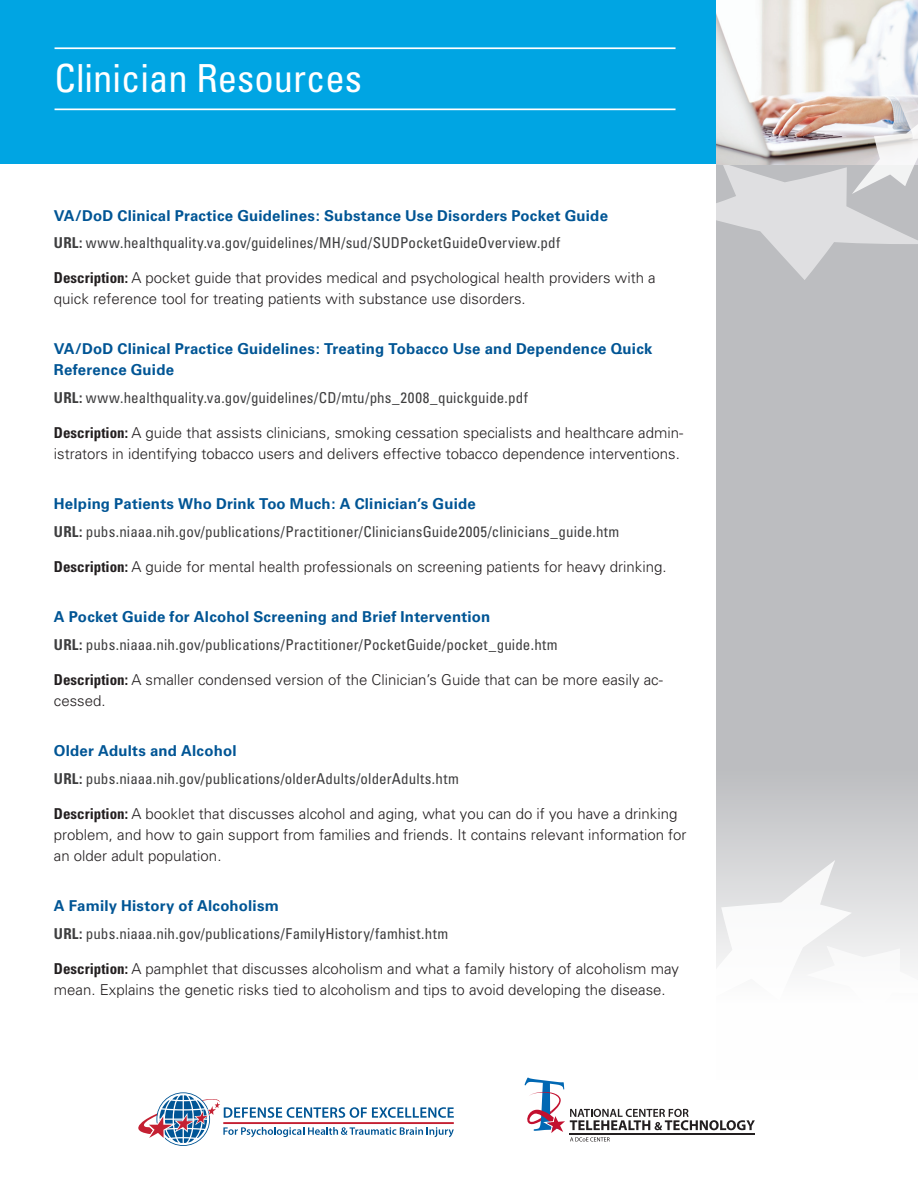
<style>
.page{position:relative;width:918px;height:1188px;background:#fff}
.page>*{position:absolute;margin:0;border:0;box-sizing:border-box;transform-origin:0 0}
.t1{font:condensed 38.7px "Univers";color:#fff}
.body_copy{font:300 15px/21px "Univers";color:#231f20}
.Hyperlink{font:condensed 15px "Univers";letter-spacing:.01em;color:#3e3e3f}
.t2{font:700 15px/21px "Univers";letter-spacing:.015em;color:#005595}
.s1{font-weight:700}
.s2{font-weight:700;font-stretch:condensed}
</style>
<div class="page">
<svg style="left:716px;top:280px;width:202px;height:580px;background:#bdbec1"></svg>
<div style="left:0;top:0;width:918px;height:164px;background:#00a5e3"></div>
<hr style="left:55px;top:47px;width:621px;height:2px;background:#fff">
<hr style="left:55px;top:109px;width:621px;height:1px;background:#fff">
<svg style="left:716px;top:860px;width:202px;height:111px"></svg>
<img style="left:716px;top:0;width:202px;height:111px">
<svg style="left:716px;top:111px;width:202px;height:169px;background:#cdc9ca"></svg>
<svg style="left:138px;top:1092px;width:316px;height:54px"></svg>
<svg style="left:525px;top:1078px;width:230px;height:64px"></svg>
<h1 class="t1" style="left:55px;top:54px;width:309px">Clinician Resources</h1>
<h4 class="t2" style="left:54px;top:205px;width:556px">VA/DoD Clinical Practice Guidelines: Substance Use Disorders Pocket Guide</h4>
<p class="Hyperlink" style="left:54px;top:233px;width:508px"><span class="s1">URL:</span> www.healthquality.va.gov/guidelines/MH/sud/SUDPocketGuideOverview.pdf</p>
<p class="body_copy" style="left:54px;top:267px;width:603px"><span class="s2">Description:</span> A pocket guide that provides medical and psychological health providers with a quick reference tool for treating patients with substance use disorders.</p>
<h4 class="t2" style="left:54px;top:339px;width:600px">VA/DoD Clinical Practice Guidelines: Treating Tobacco Use and Dependence Quick<br>Reference Guide</h4>
<p class="Hyperlink" style="left:54px;top:388px;width:475px"><span class="s1">URL:</span> www.healthquality.va.gov/guidelines/CD/mtu/phs_2008_quickguide.pdf</p>
<p class="body_copy" style="left:54px;top:421px;width:631px"><span class="s2">Description:</span> A guide that assists clinicians, smoking cessation specialists and healthcare admin&shy;istrators in identifying tobacco users and delivers effective tobacco dependence interventions.</p>
<h4 class="t2" style="left:54px;top:494px;width:423px">Helping Patients Who Drink Too Much: A Clinician’s Guide</h4>
<p class="Hyperlink" style="left:54px;top:522px;width:567px"><span class="s1">URL:</span> pubs.niaaa.nih.gov/publications/Practitioner/CliniciansGuide2005/clinicians_guide.htm</p>
<p class="body_copy" style="left:54px;top:555px;width:614px"><span class="s2">Description:</span> A guide for mental health professionals on screening patients for heavy drinking.</p>
<h4 class="t2" style="left:54px;top:607px;width:438px">A Pocket Guide for Alcohol Screening and Brief Intervention</h4>
<p class="Hyperlink" style="left:54px;top:635px;width:505px"><span class="s1">URL:</span> pubs.niaaa.nih.gov/publications/Practitioner/PocketGuide/pocket_guide.htm</p>
<p class="body_copy" style="left:54px;top:668px;width:611px"><span class="s2">Description:</span> A smaller condensed version of the Clinician’s Guide that can be more easily ac&shy;cessed.</p>
<h4 class="t2" style="left:54px;top:741px;width:184px">Older Adults and Alcohol</h4>
<p class="Hyperlink" style="left:54px;top:769px;width:407px"><span class="s1">URL:</span> pubs.niaaa.nih.gov/publications/olderAdults/olderAdults.htm</p>
<p class="body_copy" style="left:54px;top:802px;width:634px"><span class="s2">Description:</span> A booklet that discusses alcohol and aging, what you can do if you have a drinking problem, and how to gain support from families and friends. It contains relevant information for an older adult population.</p>
<h4 class="t2" style="left:54px;top:896px;width:227px">A Family History of Alcoholism</h4>
<p class="Hyperlink" style="left:54px;top:924px;width:396px"><span class="s1">URL:</span> pubs.niaaa.nih.gov/publications/FamilyHistory/famhist.htm</p>
<p class="body_copy" style="left:54px;top:957px;width:627px"><span class="s2">Description:</span> A pamphlet that discusses alcoholism and what a family history of alcoholism may mean. Explains the genetic risks tied to alcoholism and tips to avoid developing the disease.</p>
</div>
